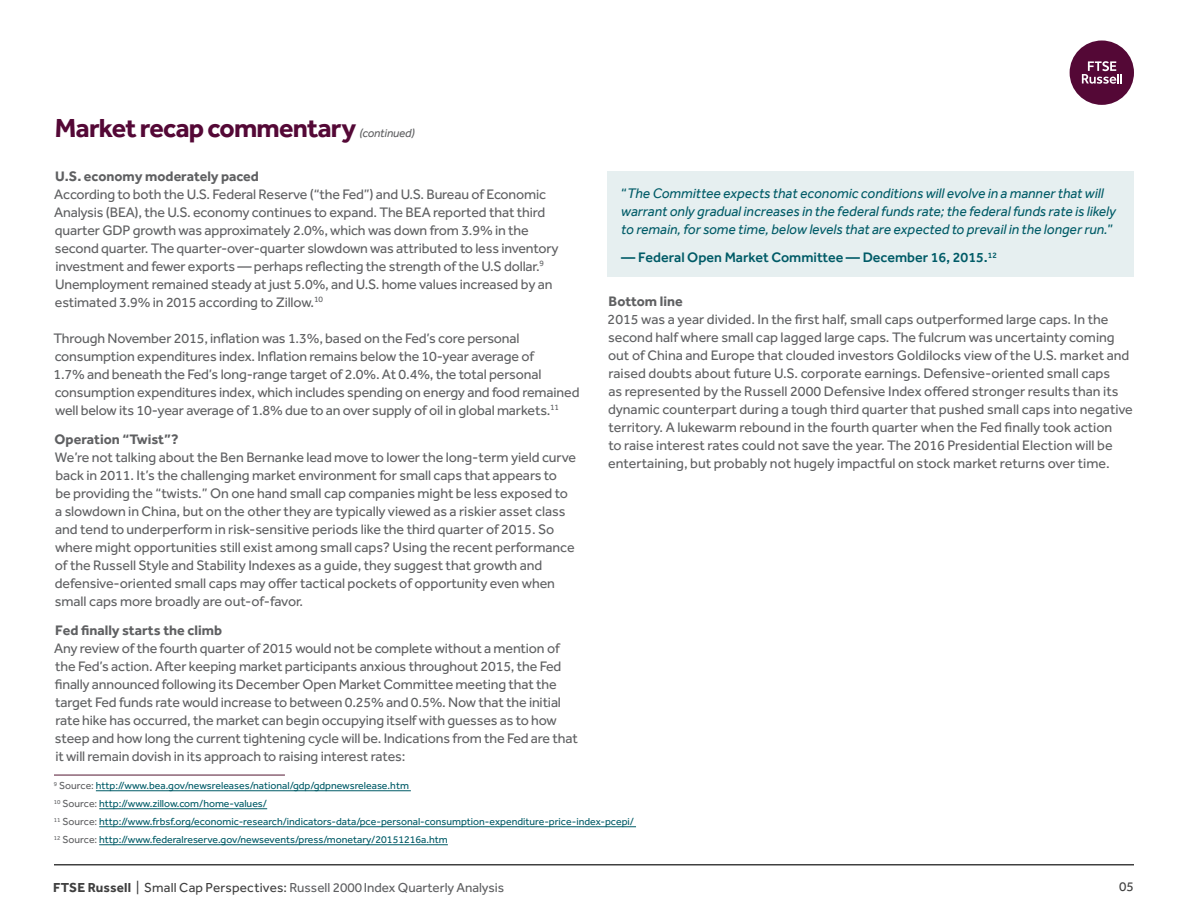
<style>
.page{position:relative;width:1188px;height:918px;background:#fff}
.page>*{position:absolute;margin:0;border:0;box-sizing:border-box;transform-origin:0 0}
.t1{font:700 27px "Effra";letter-spacing:-.03em;color:#540836}
.t2{font:14.25px/18px "Effra";letter-spacing:-.01em;color:#5f6062}
.t3{font:italic 14.25px/18px "Effra";color:#005b67}
.t4{font:700 14.25px "Effra";color:#5f6062}
.t5{font:500 14.25px "Effra";color:#005b67}
.t6{font:13.5px "Effra";color:#5f6062}
.t7{font:13.5px "Effra";color:#404040}
.t8{font:italic 12px "Effra";letter-spacing:-.01em;color:#5f6062}
.t9{font:10.5px/18px "Effra";color:#005b67}
.s1{font-style:normal}
.s2{color:#5f6062}
.s3{font-weight:700;color:#404040}
.s4{color:#404040}
</style>
<div class="page">
<hr style="left:54px;top:864px;width:1080px;height:2px;background:#404040">
<div style="left:1070px;top:41px;width:64px;height:64px;background:#540836;border-radius:50%"></div>
<svg style="left:1082px;top:61px;width:40px;height:23px"></svg>
<div style="left:608px;top:172px;width:526px;height:105px;background:#e6eff0"></div>
<hr style="left:54px;top:775px;width:231px;height:1px;background:#531732">
<hr style="left:96px;top:790px;width:315px;height:1px;background:#005b67">
<hr style="left:99px;top:808px;width:168px;height:1px;background:#005b67">
<hr style="left:99px;top:826px;width:537px;height:1px;background:#005b67">
<hr style="left:99px;top:844px;width:349px;height:1px;background:#005b67">
<h1 class="t1" style="left:55px;top:111px;width:303px">Market recap commentary</h1>
<p class="t8" style="left:360px;top:126px;width:57px">(continued)</p>
<p class="t4" style="left:55px;top:168px;width:205px">U.S. economy moderately paced</p>
<p class="t2" style="left:54px;top:185px;width:506px">According to both the U.S. Federal Reserve (“the Fed”) and U.S. Bureau of Economic Analysis (BEA), the U.S. economy continues to expand. The BEA reported that third quarter GDP growth was approximately 2.0%, which was down from 3.9% in the second quarter. The quarter-over-quarter slowdown was attributed to less inventory investment and fewer exports — perhaps reflecting the strength of the U.S dollar.<sup>9<br></sup>Unemployment remained steady at just 5.0%, and U.S. home values increased by an estimated 3.9% in 2015 according to Zillow.<sup>10</sup></p>
<p class="t2" style="left:53px;top:329px;width:528px">Through November 2015, inflation was 1.3%, based on the Fed’s core personal consumption expenditures index. Inflation remains below the 10-year average of<br>1.7% and beneath the Fed’s long-range target of 2.0%. At 0.4%, the total personal consumption expenditures index, which includes spending on energy and food remained well below its 10-year average of 1.8% due to an over supply of oil in global markets.<sup>11</sup></p>
<p class="t4" style="left:55px;top:430px;width:125px">Operation “Twist”?</p>
<p class="t2" style="left:55px;top:448px;width:523px">We’re not talking about the Ben Bernanke lead move to lower the long-term yield curve back in 2011. It’s the challenging market environment for small caps that appears to<br>be providing the “twists.” On one hand small cap companies might be less exposed to a slowdown in China, but on the other they are typically viewed as a riskier asset class and tend to underperform in risk-sensitive periods like the third quarter of 2015. So where might opportunities still exist among small caps? Using the recent performance of the Russell Style and Stability Indexes as a guide, they suggest that growth and defensive-oriented small caps may offer tactical pockets of opportunity even when small caps more broadly are out-of-favor.</p>
<p class="t4" style="left:55px;top:621px;width:168px">Fed finally starts the climb</p>
<p class="t2" style="left:54px;top:639px;width:525px">Any review of the fourth quarter of 2015 would not be complete without a mention of the Fed’s action. After keeping market participants anxious throughout 2015, the Fed finally announced following its December Open Market Committee meeting that the target Fed funds rate would increase to between 0.25% and 0.5%. Now that the initial rate hike has occurred, the market can begin occupying itself with guesses as to how steep and how long the current tightening cycle will be. Indications from the Fed are that it will remain dovish in its approach to raising interest rates:</p>
<p class="t3" style="left:621px;top:184px;width:496px"><span class="s1">“</span>The Committee expects that economic conditions will evolve in a manner that will warrant only gradual increases in the federal funds rate; the federal funds rate is likely to remain, for some time, below levels that are expected to prevail in the longer run.<span class="s1">”</span></p>
<p class="t5" style="left:621px;top:249px;width:377px">— Federal Open Market Committee — December 16, 2015.<sup>12</sup></p>
<p class="t4" style="left:609px;top:293px;width:76px">Bottom line</p>
<p class="t2" style="left:608px;top:310px;width:527px">2015 was a year divided. In the first half, small caps outperformed large caps. In the second half where small cap lagged large caps. The fulcrum was uncertainty coming out of China and Europe that clouded investors Goldilocks view of the U.S. market and raised doubts about future U.S. corporate earnings. Defensive-oriented small caps<br>as represented by the Russell 2000 Defensive Index offered stronger results than its dynamic counterpart during a tough third quarter that pushed small caps into negative territory. A lukewarm rebound in the fourth quarter when the Fed finally took action<br>to raise interest rates could not save the year. The 2016 Presidential Election will be entertaining, but probably not hugely impactful on stock market returns over time.</p>
<p class="t9" style="left:54px;top:777px;width:582px"><sup>9</sup> <span class="s2">Source:</span> http://www.bea.gov/newsreleases/national/gdp/gdpnewsrelease.htm<br><sup>10</sup> <span class="s2">Source:</span> http://www.zillow.com/home-values/<br><sup>11</sup> <span class="s2">Source:</span> http://www.frbsf.org/economic-research/indicators-data/pce-personal-consumption-expenditure-price-index-pcepi/ <sup>12</sup> <span class="s2">Source:</span> http://www.federalreserve.gov/newsevents/press/monetary/20151216a.htm</p>
<p class="t6" style="left:53px;top:880px;width:453px"><span class="s3">FTSE Russell</span> <span class="s4">| Small Cap Perspectives:</span> Russell 2000Index Quarterly Analysis</p>
<p class="t7" style="left:1119px;top:879px;width:16px">05</p>
</div>
